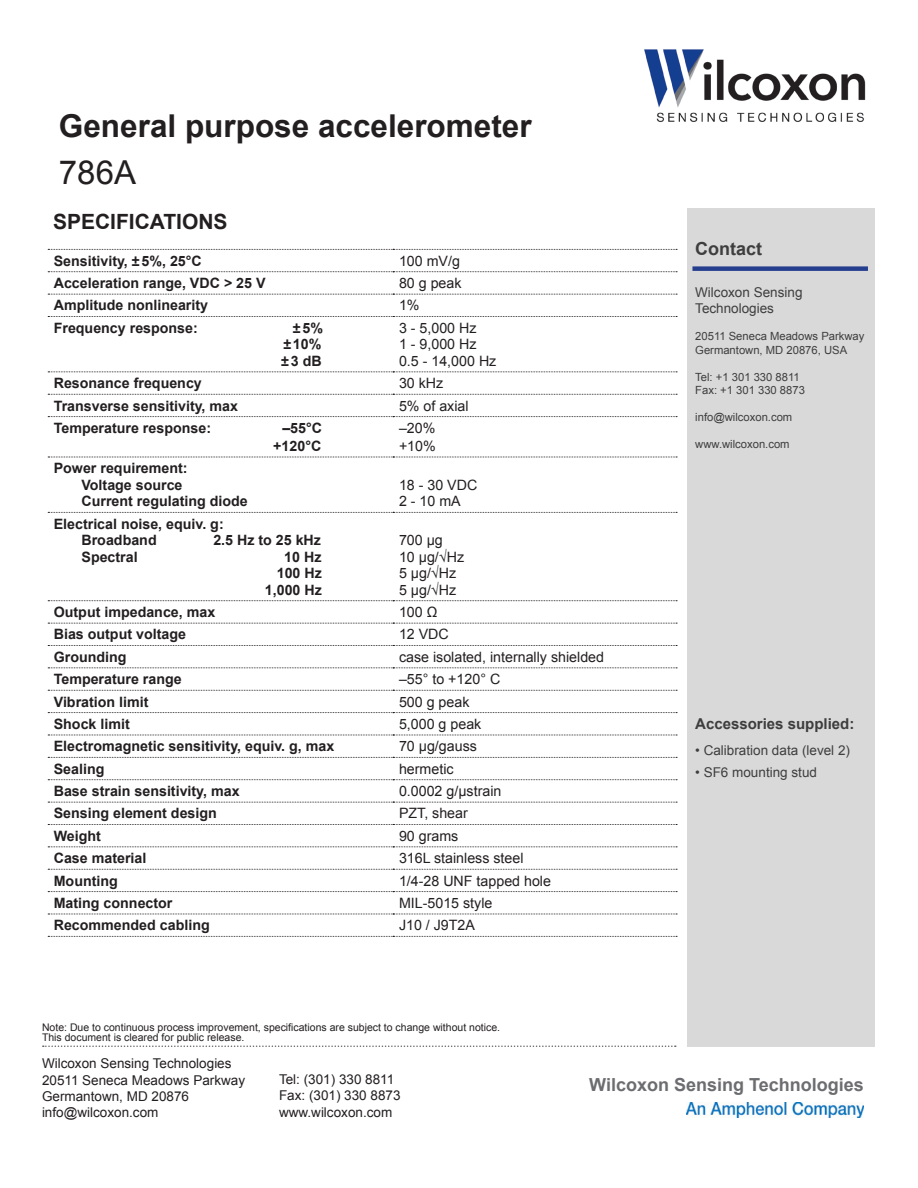
<style>
.page{position:relative;width:918px;height:1188px;background:#fff}
.page>*{position:absolute;margin:0;border:0;box-sizing:border-box;transform-origin:0 0}
.t1{font:33px "Arial";color:#231f20}
.t2{font:700 31.5px "Arial";color:#231f20}
.t3{font:700 21px "Arial";color:#231f20}
.t4{font:700 18px "Arial";color:#6c6d70}
.t5{font:700 18px "Arial";color:#3e3e3f}
.t6{font:700 15px "Arial";color:#3e3e3f}
.t7{font:700 14.25px "Arial";color:#231f20}
.t8{font:14.25px "Arial";color:#231f20}
.t9{font:13.5px "Arial";color:#231f20}
.t10{font:13.5px/16.2px "Arial";color:#3e3e3f}
.t11{font:11.25px "Arial";color:#3e3e3f}
.t12{font:10.5px "Arial";color:#231f20}
</style>
<div class="page">
<svg style="left:48px;top:249px;width:629px;height:1px"></svg>
<svg style="left:48px;top:271px;width:629px;height:1px"></svg>
<svg style="left:48px;top:294px;width:629px;height:1px"></svg>
<svg style="left:48px;top:316px;width:629px;height:1px"></svg>
<svg style="left:48px;top:371px;width:629px;height:1px"></svg>
<svg style="left:48px;top:394px;width:629px;height:1px"></svg>
<svg style="left:48px;top:416px;width:629px;height:1px"></svg>
<svg style="left:48px;top:457px;width:629px;height:1px"></svg>
<svg style="left:48px;top:512px;width:629px;height:1px"></svg>
<svg style="left:48px;top:600px;width:629px;height:1px"></svg>
<svg style="left:48px;top:623px;width:629px;height:1px"></svg>
<svg style="left:48px;top:645px;width:629px;height:1px"></svg>
<svg style="left:48px;top:667px;width:629px;height:1px"></svg>
<svg style="left:48px;top:690px;width:629px;height:1px"></svg>
<svg style="left:48px;top:712px;width:629px;height:1px"></svg>
<svg style="left:48px;top:735px;width:629px;height:1px"></svg>
<svg style="left:48px;top:757px;width:629px;height:1px"></svg>
<svg style="left:48px;top:779px;width:629px;height:1px"></svg>
<svg style="left:48px;top:802px;width:629px;height:1px"></svg>
<svg style="left:48px;top:824px;width:629px;height:1px"></svg>
<svg style="left:48px;top:846px;width:629px;height:1px"></svg>
<svg style="left:48px;top:869px;width:629px;height:1px"></svg>
<svg style="left:48px;top:891px;width:629px;height:1px"></svg>
<svg style="left:48px;top:914px;width:629px;height:1px"></svg>
<svg style="left:48px;top:936px;width:629px;height:1px"></svg>
<div style="left:687px;top:208px;width:187px;height:839px;background:#d9d9d9"></div>
<div style="left:692px;top:266px;width:176px;height:5px;background:#253f8e"></div>
<img style="left:687px;top:1102px;width:177px;height:16px">
<img style="left:644px;top:49px;width:222px;height:73px">
<svg style="left:43px;top:1046px;width:633px;height:1px"></svg>
<p class="t2" style="left:59px;top:105px;width:474px">General purpose accelerometer</p>
<p class="t1" style="left:59px;top:151px;width:79px">786A</p>
<p class="t3" style="left:53px;top:208px;width:176px">SPECIFICATIONS</p>
<p class="t7" style="left:54px;top:251px;width:150px">Sensitivity, ±5%, 25°C</p>
<p class="t8" style="left:399px;top:251px;width:62px">100 mV/g</p>
<p class="t7" style="left:54px;top:274px;width:213px">Acceleration range, VDC &gt; 25 V</p>
<p class="t8" style="left:399px;top:274px;width:64px">80 g peak</p>
<p class="t7" style="left:54px;top:296px;width:156px">Amplitude nonlinearity</p>
<p class="t8" style="left:399px;top:296px;width:22px">1%</p>
<p class="t7" style="left:54px;top:318px;width:146px">Frequency response:</p>
<p class="t7" style="left:293px;top:318px;width:32px">±5%</p>
<p class="t7" style="left:284px;top:335px;width:39px">±10%</p>
<p class="t7" style="left:281px;top:351px;width:42px">±3 dB</p>
<p class="t8" style="left:399px;top:319px;width:79px">3 - 5,000 Hz</p>
<p class="t8" style="left:399px;top:335px;width:79px">1 - 9,000 Hz</p>
<p class="t8" style="left:399px;top:352px;width:99px">0.5 - 14,000 Hz</p>
<p class="t7" style="left:54px;top:374px;width:150px">Resonance frequency</p>
<p class="t8" style="left:399px;top:374px;width:46px">30 kHz</p>
<p class="t7" style="left:54px;top:396px;width:186px">Transverse sensitivity, max</p>
<p class="t8" style="left:399px;top:396px;width:71px">5% of axial</p>
<p class="t7" style="left:54px;top:418px;width:159px">Temperature response:</p>
<p class="t7" style="left:282px;top:418px;width:41px">–55°C</p>
<p class="t7" style="left:273px;top:436px;width:50px">+120°C</p>
<p class="t8" style="left:399px;top:419px;width:38px">–20%</p>
<p class="t8" style="left:399px;top:437px;width:38px">+10%</p>
<p class="t7" style="left:54px;top:459px;width:135px">Power requirement:</p>
<p class="t7" style="left:82px;top:475px;width:103px">Voltage source</p>
<p class="t7" style="left:82px;top:492px;width:168px">Current regulating diode</p>
<p class="t7" style="left:54px;top:514px;width:172px">Electrical noise, equiv. g:</p>
<p class="t7" style="left:82px;top:531px;width:77px">Broadband</p>
<p class="t7" style="left:213px;top:531px;width:109px">2.5 Hz to 25 kHz</p>
<p class="t7" style="left:82px;top:547px;width:58px">Spectral</p>
<p class="t7" style="left:284px;top:547px;width:39px">10 Hz</p>
<p class="t7" style="left:277px;top:564px;width:47px">100 Hz</p>
<p class="t7" style="left:265px;top:580px;width:59px">1,000 Hz</p>
<p class="t8" style="left:399px;top:476px;width:80px">18 - 30 VDC</p>
<p class="t8" style="left:399px;top:492px;width:63px">2 - 10 mA</p>
<p class="t8" style="left:399px;top:531px;width:45px">700 µg</p>
<p class="t8" style="left:399px;top:547px;width:67px">10 µg/√Hz</p>
<p class="t8" style="left:399px;top:564px;width:59px">5 µg/√Hz</p>
<p class="t8" style="left:399px;top:580px;width:59px">5 µg/√Hz</p>
<p class="t7" style="left:54px;top:603px;width:163px">Output impedance, max</p>
<p class="t8" style="left:399px;top:603px;width:40px">100 Ω</p>
<p class="t7" style="left:54px;top:625px;width:134px">Bias output voltage</p>
<p class="t8" style="left:399px;top:625px;width:51px">12 VDC</p>
<p class="t7" style="left:54px;top:647px;width:74px">Grounding</p>
<p class="t8" style="left:399px;top:648px;width:207px">case isolated, internally shielded</p>
<p class="t7" style="left:54px;top:670px;width:130px">Temperature range</p>
<p class="t8" style="left:399px;top:670px;width:103px">–55° to +120° C</p>
<p class="t7" style="left:54px;top:692px;width:96px">Vibration limit</p>
<p class="t8" style="left:399px;top:692px;width:72px">500 g peak</p>
<p class="t7" style="left:54px;top:714px;width:78px">Shock limit</p>
<p class="t8" style="left:399px;top:715px;width:84px">5,000 g peak</p>
<p class="t7" style="left:54px;top:737px;width:282px">Electromagnetic sensitivity, equiv. g, max</p>
<p class="t8" style="left:399px;top:737px;width:79px">70 µg/gauss</p>
<p class="t7" style="left:54px;top:759px;width:52px">Sealing</p>
<p class="t8" style="left:399px;top:759px;width:56px">hermetic</p>
<p class="t7" style="left:54px;top:782px;width:187px">Base strain sensitivity, max</p>
<p class="t8" style="left:399px;top:782px;width:104px">0.0002 g/μstrain</p>
<p class="t7" style="left:54px;top:804px;width:165px">Sensing element design</p>
<p class="t8" style="left:399px;top:804px;width:70px">PZT, shear</p>
<p class="t7" style="left:54px;top:826px;width:49px">Weight</p>
<p class="t8" style="left:399px;top:827px;width:61px">90 grams</p>
<p class="t7" style="left:54px;top:849px;width:94px">Case material</p>
<p class="t8" style="left:399px;top:849px;width:126px">316L stainless steel</p>
<p class="t7" style="left:54px;top:871px;width:66px">Mounting</p>
<p class="t8" style="left:399px;top:871px;width:154px">1/4-28 UNF tapped hole</p>
<p class="t7" style="left:54px;top:893px;width:120px">Mating connector</p>
<p class="t8" style="left:399px;top:894px;width:95px">MIL-5015 style</p>
<p class="t7" style="left:54px;top:916px;width:157px">Recommended cabling</p>
<p class="t8" style="left:399px;top:916px;width:78px">J10 / J9T2A</p>
<p class="t12" style="left:42px;top:1020px;width:460px">Note: Due to continuous process improvement, specifications are subject to change without notice.</p>
<p class="t12" style="left:42px;top:1030px;width:204px">This document is cleared for public release.</p>
<p class="t5" style="left:695px;top:236px;width:68px">Contact</p>
<p class="t10" style="left:695px;top:285px;width:109px">Wilcoxon Sensing<br>Technologies</p>
<p class="t11" style="left:695px;top:329px;width:171px">20511 Seneca Meadows Parkway</p>
<p class="t11" style="left:695px;top:343px;width:153px">Germantown, MD 20876, USA</p>
<p class="t11" style="left:695px;top:370px;width:106px">Tel: +1 301 330 8811</p>
<p class="t11" style="left:695px;top:383px;width:111px">Fax: +1 301 330 8873</p>
<p class="t11" style="left:695px;top:410px;width:99px">info@wilcoxon.com</p>
<p class="t11" style="left:695px;top:437px;width:96px">www.wilcoxon.com</p>
<p class="t6" style="left:695px;top:713px;width:161px">Accessories supplied:</p>
<p class="t10" style="left:695px;top:743px;width:156px">• Calibration data (level 2)</p>
<p class="t10" style="left:695px;top:765px;width:123px">• SF6 mounting stud</p>
<p class="t9" style="left:42px;top:1055px;width:191px">Wilcoxon Sensing Technologies</p>
<p class="t9" style="left:42px;top:1071px;width:205px">20511 Seneca Meadows Parkway</p>
<p class="t9" style="left:42px;top:1087px;width:149px">Germantown, MD 20876</p>
<p class="t9" style="left:42px;top:1103px;width:118px">info@wilcoxon.com</p>
<p class="t9" style="left:279px;top:1071px;width:117px">Tel: (301) 330 8811</p>
<p class="t9" style="left:279px;top:1087px;width:123px">Fax: (301) 330 8873</p>
<p class="t9" style="left:279px;top:1103px;width:115px">www.wilcoxon.com</p>
<p class="t4" style="left:589px;top:1073px;width:276px">Wilcoxon Sensing Technologies</p>
</div>
